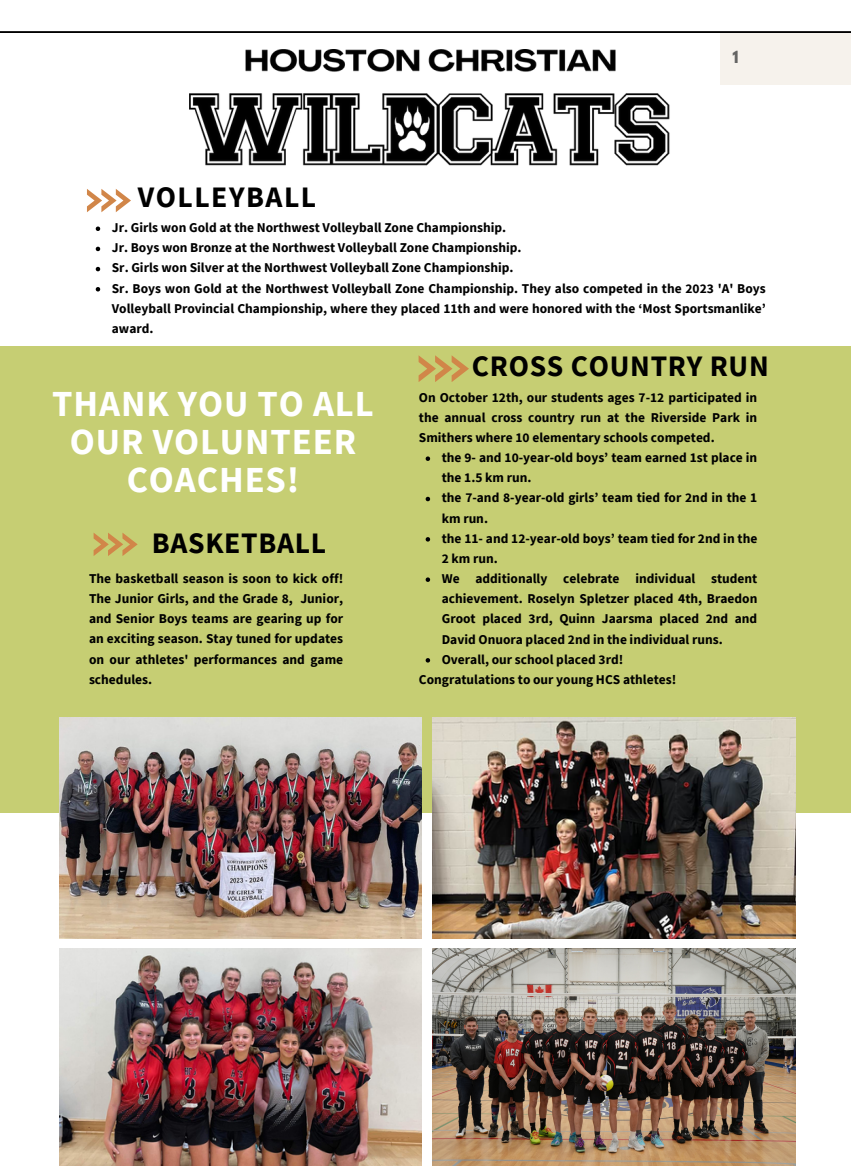
<style>
.page{position:relative;width:851px;height:1166px;background:#fff}
.page>*{position:absolute;margin:0;border:0;box-sizing:border-box;transform-origin:0 0}
.t1{font:700 36.57px/38px "Source Sans Pro";letter-spacing:.025em;color:#fff;text-align:center}
.t2{font:700 29.75px "Source Sans Pro";letter-spacing:.025em;color:#000}
.t3{font:700 29.75px "Source Sans Pro";letter-spacing:.05em;color:#000}
.t4{font:700 14.88px "League Spartan";color:#646463}
.t5{font:700 13.47px/20.1px "Source Sans Pro";color:#000;text-align:justify}
</style>
<div class="page">
<div style="left:719px;top:32px;width:131px;height:53px;background:#f6f2ec"></div>
<div style="left:0;top:345px;width:850px;height:467px;background:#c6ce73"></div>
<img style="left:59px;top:717px;width:362px;height:221px">
<img style="left:432px;top:717px;width:364px;height:221px">
<img style="left:59px;top:948px;width:362px;height:217px">
<img style="left:432px;top:948px;width:364px;height:217px">
<svg style="left:87px;top:189px;width:44px;height:23px"></svg>
<svg style="left:418px;top:355px;width:51px;height:26px"></svg>
<img style="left:190px;top:49px;width:480px;height:117px">
<hr style="left:0;top:31px;width:850px;height:2px;background:#000">
<svg style="left:96px;top:226px;width:4px;height:5px"></svg>
<svg style="left:96px;top:247px;width:4px;height:4px"></svg>
<svg style="left:96px;top:267px;width:4px;height:4px"></svg>
<svg style="left:96px;top:287px;width:4px;height:4px"></svg>
<svg style="left:425px;top:456px;width:5px;height:5px"></svg>
<svg style="left:425px;top:497px;width:5px;height:4px"></svg>
<svg style="left:425px;top:537px;width:5px;height:4px"></svg>
<svg style="left:425px;top:577px;width:5px;height:5px"></svg>
<svg style="left:425px;top:658px;width:5px;height:4px"></svg>
<svg style="left:94px;top:533px;width:44px;height:23px"></svg>
<p class="t3" style="left:138px;top:178px;width:180px">VOLLEYBALL</p>
<p class="t4" style="left:732px;top:49px;width:8px">1</p>
<p class="t5" style="left:112px;top:217px;width:396px">Jr. Girls won Gold at the Northwest Volleyball Zone Championship.</p>
<p class="t5" style="left:112px;top:237px;width:411px">Jr. Boys won Bronze at the Northwest Volleyball Zone Championship.</p>
<p class="t5" style="left:112px;top:257px;width:403px">Sr. Girls won Silver at the Northwest Volleyball Zone Championship.</p>
<p class="t5" style="left:112px;top:278px;width:655px">Sr. Boys won Gold at the Northwest Volleyball Zone Championship. They also competed in the 2023 'A' Boys Volleyball Provincial Championship, where they placed 11th and were honored with the ‘Most Sportsmanlike’ award.</p>
<p class="t1" style="left:52px;top:384px;width:323px">THANK YOU TO ALL<br>OUR VOLUNTEER<br>COACHES!</p>
<p class="t2" style="left:152px;top:523px;width:176px">BASKETBALL</p>
<p class="t5" style="left:89px;top:568px;width:256px">The basketball season is soon to kick off!<br>The Junior Girls, and the Grade 8, Junior, and Senior Boys teams are gearing up for an exciting season. Stay tuned for updates on our athletes' performances and game schedules.</p>
<p class="t2" style="left:472px;top:346px;width:298px">CROSS COUNTRY RUN</p>
<p class="t5" style="left:419px;top:387px;width:340px">On October 12th, our students ages 7-12 participated in the annual cross country run at the Riverside Park in Smithers where 10 elementary schools competed.</p>
<p class="t5" style="left:442px;top:447px;width:317px">the 9- and 10-year-old boys’ team earned 1st place in the 1.5 km run.</p>
<p class="t5" style="left:442px;top:487px;width:317px">the 7-and 8-year-old girls’ team tied for 2nd in the 1 km run.</p>
<p class="t5" style="left:442px;top:528px;width:317px">the 11- and 12-year-old boys’ team tied for 2nd in the<br>2 km run.</p>
<p class="t5" style="left:442px;top:568px;width:317px">We additionally celebrate individual student achievement. Roselyn Spletzer placed 4th, Braedon Groot placed 3rd, Quinn Jaarsma placed 2nd and David Onuora placed 2nd in the individual runs.</p>
<p class="t5" style="left:442px;top:649px;width:183px">Overall, our school placed 3rd!</p>
<p class="t5" style="left:419px;top:669px;width:259px">Congratulations to our young HCS athletes!</p>
</div>
